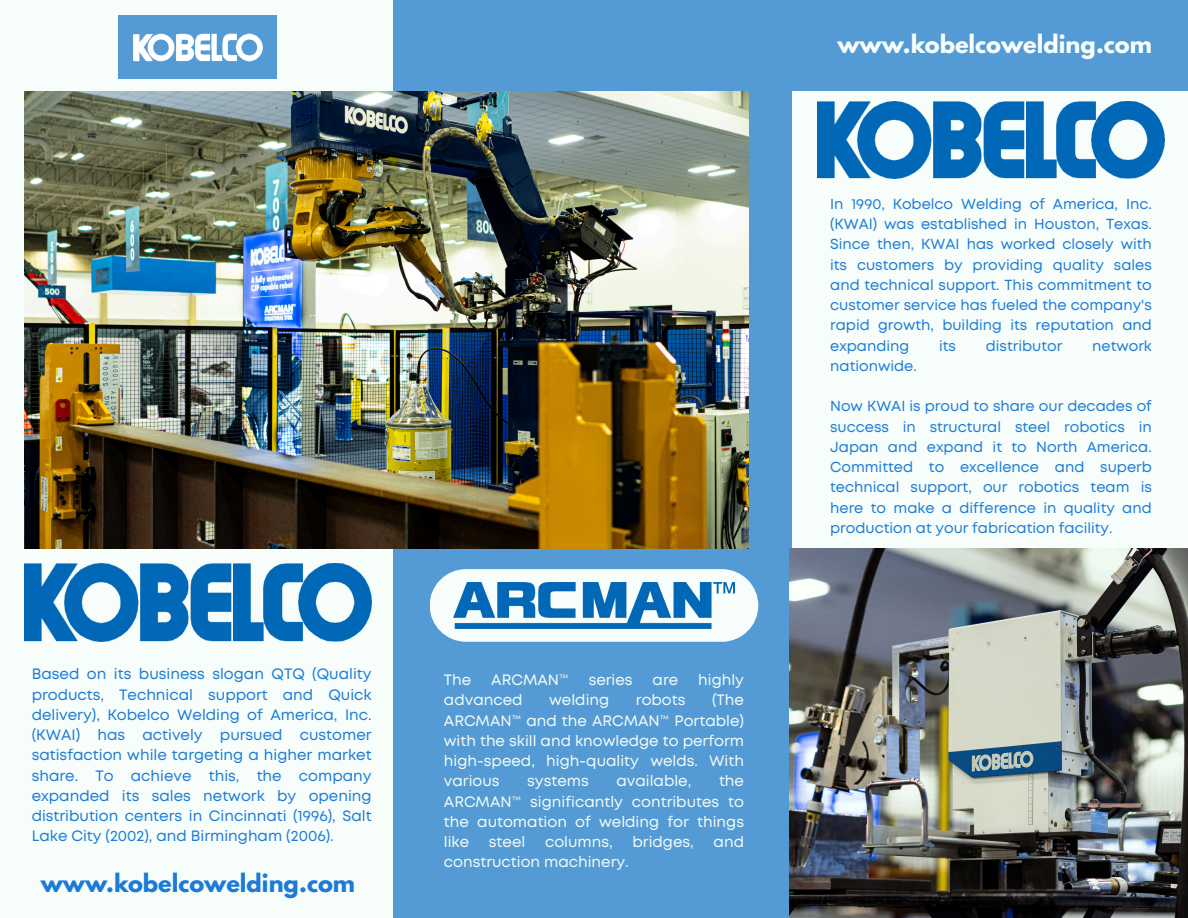
<style>
.page{position:relative;width:1188px;height:918px;background:#549bd6}
.page>*{position:absolute;margin:0;border:0;box-sizing:border-box;transform-origin:0 0}
.t1{font:700 22.5px "League Spartan";color:#f6fdfa}
.t2{font:700 22.5px "League Spartan";color:#1c7bd7}
.t3{font:15px/20.2px "Mont";color:#1c7bd7;text-align:justify}
.t4{font:15px/20.2px "Mont";color:#f6fdfa;text-align:justify}
.t5{font:14.55px/20.2px "Mont";color:#1c7bd7;text-align:justify}
</style>
<div class="page">
<div style="left:0;top:0;width:392px;height:918px;background:#f6fdfa"></div>
<div style="left:792px;top:92px;width:396px;height:456px;background:#f6fdfa"></div>
<img style="left:24px;top:92px;width:725px;height:457px">
<div style="left:119px;top:15px;width:158px;height:64px;background:#549bd6"></div>
<img style="left:817px;top:101px;width:348px;height:78px">
<div style="left:430px;top:569px;width:328px;height:73px;background:#f6fdfa"></div>
<img style="left:453px;top:583px;width:282px;height:46px">
<img style="left:24px;top:564px;width:348px;height:77px">
<img style="left:133px;top:33px;width:130px;height:29px">
<img style="left:790px;top:548px;width:398px;height:370px">
<p class="t3" style="left:32px;top:665px;width:341px">Based on its business slogan QTQ (Quality products, Technical support and Quick delivery), Kobelco Welding of America, Inc. (KWAI) has actively pursued customer satisfaction while targeting a higher market share. To achieve this, the company expanded its sales network by opening distribution centers in Cincinnati (1996), Salt Lake City (2002), and Birmingham (2006).</p>
<p class="t2" style="left:41px;top:871px;width:316px">www.kobelcowelding.com</p>
<h1 class="t4" style="left:444px;top:671px;width:29px">The</h1>
<h1 class="t4" style="left:491px;top:671px;width:79px">ARCMAN™</h1>
<h1 class="t4" style="left:589px;top:671px;width:45px">series</h1>
<h1 class="t4" style="left:653px;top:671px;width:27px">are</h1>
<h1 class="t4" style="left:698px;top:671px;width:47px">highly</h1>
<h1 class="t4" style="left:444px;top:691px;width:80px">advanced</h1>
<h1 class="t4" style="left:549px;top:691px;width:61px">welding</h1>
<h1 class="t4" style="left:636px;top:691px;width:51px">robots</h1>
<h1 class="t4" style="left:444px;top:691px;width:302px;text-indent:268px">(The ARCMAN™ and the ARCMAN™ Portable) with the skill and knowledge to perform high-speed, high-quality welds. With various</h1>
<h1 class="t4" style="left:444px;top:772px;width:302px;text-indent:275px">the ARCMAN™ significantly contributes to the automation of welding for things like</h1>
<h1 class="t4" style="left:527px;top:772px;width:63px">systems</h1>
<h1 class="t4" style="left:616px;top:772px;width:77px">available,</h1>
<h1 class="t4" style="left:489px;top:833px;width:38px">steel</h1>
<h1 class="t4" style="left:545px;top:833px;width:69px">columns,</h1>
<h1 class="t4" style="left:633px;top:833px;width:63px">bridges,</h1>
<h1 class="t4" style="left:714px;top:833px;width:32px">and</h1>
<h1 class="t4" style="left:444px;top:853px;width:186px">construction machinery.</h1>
<p class="t1" style="left:837px;top:33px;width:316px">www.kobelcowelding.com</p>
<p class="t5" style="left:830px;top:195px;width:323px">In 1990, Kobelco Welding of America, Inc. (KWAI) was established in Houston, Texas.<br>Since then, KWAI has worked closely with its customers by providing quality sales and technical support. This commitment to customer service has fueled the company's rapid growth, building its reputation and expanding</p>
<p class="t5" style="left:939px;top:336px;width:18px">its</p>
<p class="t5" style="left:986px;top:336px;width:78px">distributor</p>
<p class="t5" style="left:1092px;top:336px;width:61px">network</p>
<p class="t5" style="left:830px;top:357px;width:88px">nationwide.</p>
<p class="t5" style="left:830px;top:397px;width:323px">Now KWAI is proud to share our decades of success in structural steel robotics in Japan and expand it to North America.<br>Committed to excellence and superb technical support, our robotics team is here to make a difference in quality and production at your fabrication facility.</p>
</div>
